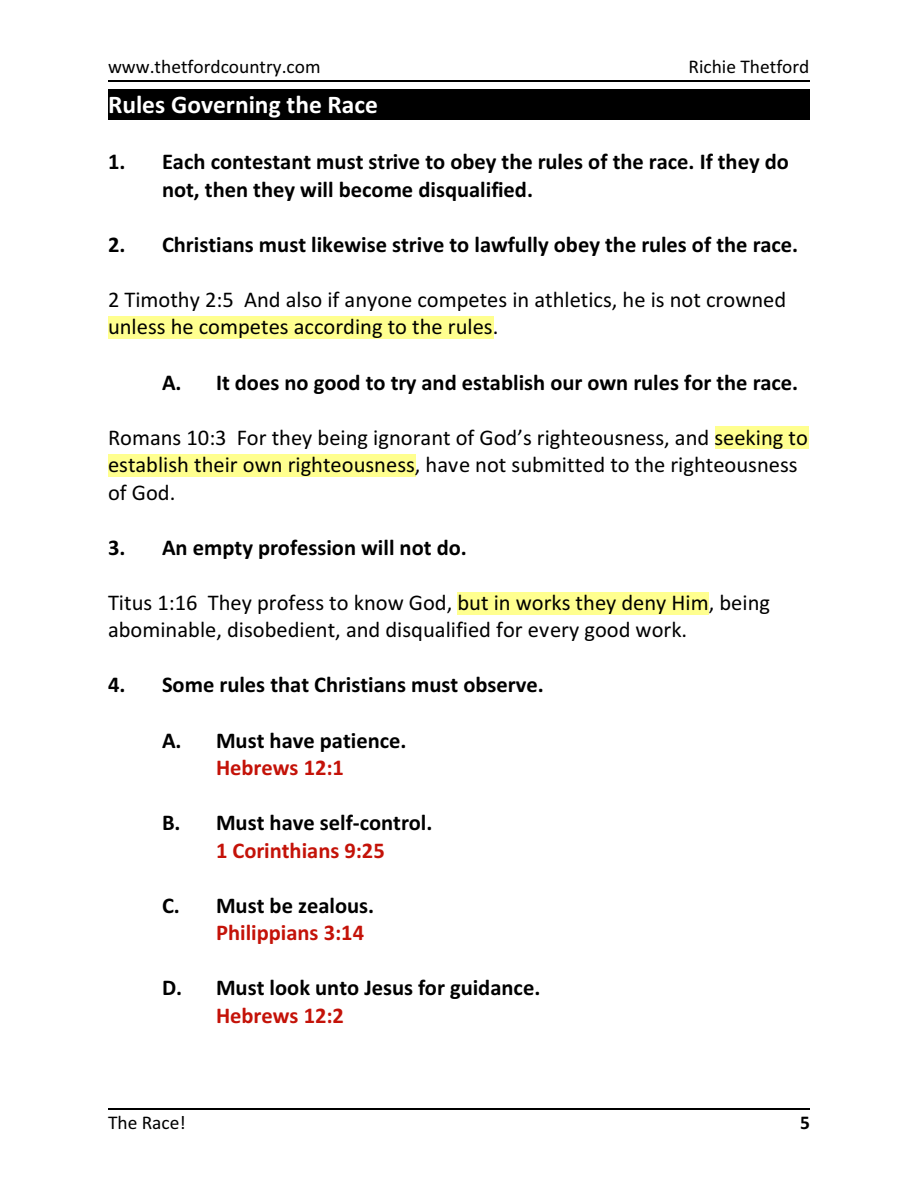
<style>
.page{position:relative;width:918px;height:1188px;background:#fff}
.page>*{position:absolute;margin:0;border:0;box-sizing:border-box;transform-origin:0 0}
.t1{font:700 25.5px "Calibri";color:#fff}
.t2{font:700 22.5px/27.6px "Calibri";color:#000}
.t3{font:22.5px/27.6px "Calibri";color:#000}
.t4{font:700 22.5px "Calibri";color:#c41208}
.t5{font:19.5px "Calibri";color:#000}
.t6{font:700 19.5px "Calibri";color:#000}
</style>
<div class="page">
<hr style="left:109px;top:80px;width:701px;height:2px;background:#000">
<div style="left:108px;top:89px;width:702px;height:31px;background:#000"></div>
<div style="left:108px;top:316px;width:385px;height:23px;background:#ffff8f"></div>
<div style="left:715px;top:427px;width:94px;height:22px;background:#ffff8f"></div>
<div style="left:108px;top:454px;width:308px;height:23px;background:#ffff8f"></div>
<div style="left:457px;top:592px;width:252px;height:22px;background:#ffff8f"></div>
<hr style="left:108px;top:1109px;width:702px;height:1px;background:#000">
<p class="t5" style="left:108px;top:58px;width:214px">www.thetfordcountry.com</p>
<p class="t5" style="left:688px;top:58px;width:123px">Richie Thetford</p>
<p class="t1" style="left:108px;top:94px;width:272px">Rules Governing the Race</p>
<p class="t2" style="left:162px;top:150px;width:628px;text-indent:-54px">1. Each contestant must strive to obey the rules of the race. If they do not, then they will become disqualified.</p>
<p class="t2" style="left:108px;top:232px;width:692px">2. Christians must likewise strive to lawfully obey the rules of the race.</p>
<p class="t3" style="left:108px;top:287px;width:680px">2 Timothy 2:5 And also if anyone competes in athletics, he is not crowned unless he competes according to the rules.</p>
<p class="t2" style="left:162px;top:370px;width:638px">A. It does no good to try and establish our own rules for the race.</p>
<p class="t3" style="left:108px;top:425px;width:701px">Romans 10:3 For they being ignorant of God’s righteousness, and seeking to establish their own righteousness, have not submitted to the righteousness of God.</p>
<p class="t2" style="left:108px;top:535px;width:360px">3. An empty profession will not do.</p>
<p class="t3" style="left:108px;top:590px;width:664px">Titus 1:16 They profess to know God, but in works they deny Him, being abominable, disobedient, and disqualified for every good work.</p>
<p class="t2" style="left:108px;top:673px;width:437px">4. Some rules that Christians must observe.</p>
<p class="t2" style="left:162px;top:728px;width:246px">A. Must have patience.</p>
<p class="t4" style="left:216px;top:758px;width:129px">Hebrews 12:1</p>
<p class="t2" style="left:162px;top:811px;width:272px">B. Must have self-control.</p>
<p class="t4" style="left:216px;top:841px;width:170px">1 Corinthians 9:25</p>
<p class="t2" style="left:162px;top:893px;width:214px">C. Must be zealous.</p>
<p class="t4" style="left:216px;top:923px;width:150px">Philippians 3:14</p>
<p class="t2" style="left:162px;top:976px;width:380px">D. Must look unto Jesus for guidance.</p>
<p class="t4" style="left:216px;top:1006px;width:129px">Hebrews 12:2</p>
<p class="t5" style="left:108px;top:1114px;width:79px">The Race!</p>
<p class="t6" style="left:800px;top:1114px;width:11px">5</p>
</div>
